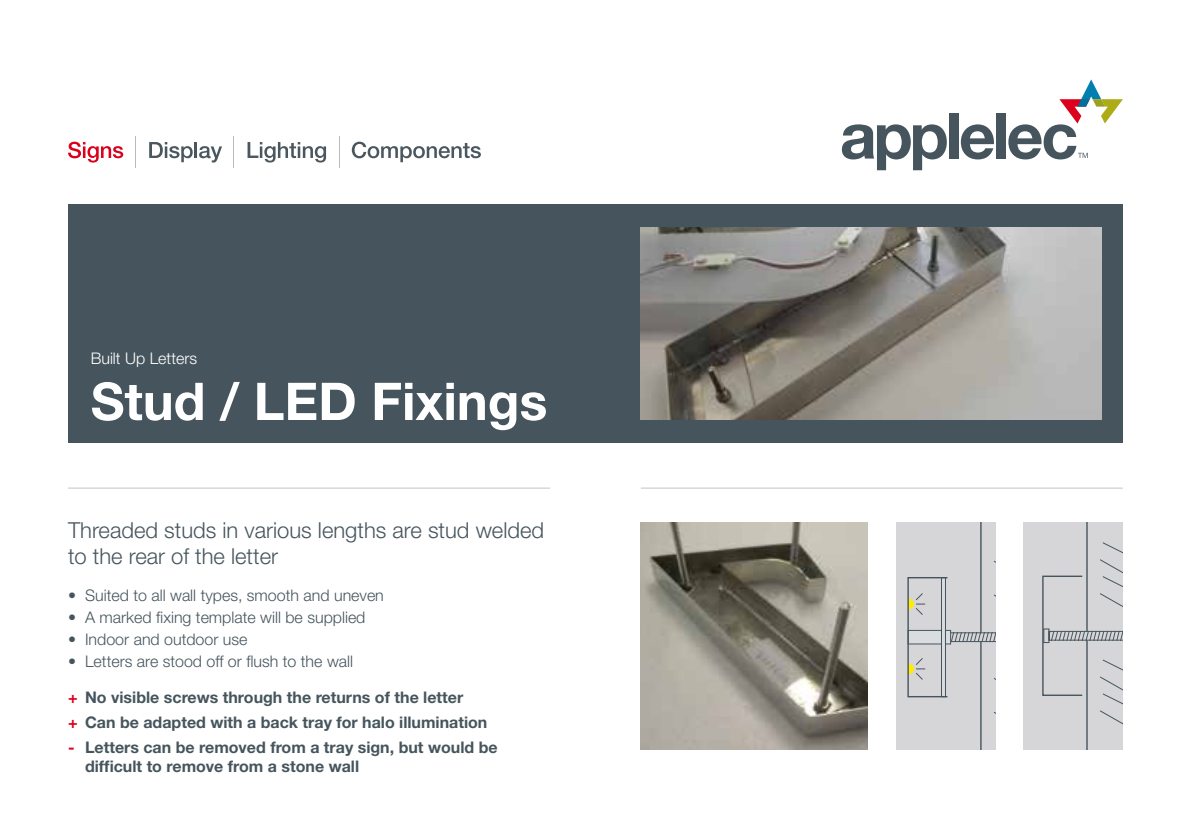
<style>
.page{position:relative;width:1191px;height:840px;background:#fff}
.page>*{position:absolute;margin:0;border:0;box-sizing:border-box;transform-origin:0 0}
.t1{font:700 52px "Helvetica Neue LT Std";color:#fff}
.t2{font:300 22px/26.4px "Helvetica Neue LT Std";color:#46555d}
.t3{font:700 16px/24.8px "Helvetica Neue LT Std";color:#46555d}
.t4{font:300 16px "Helvetica Neue LT Std";color:#46555d}
.t5{font:300 16px "Helvetica Neue LT Std";color:#fff}
.s1{color:#db001b}
</style>
<div class="page">
<svg style="left:842px;top:124px;width:104px;height:46px"></svg>
<div style="left:949px;top:113px;width:9px;height:45px;background:#46555d"></div>
<svg style="left:960px;top:124px;width:34px;height:35px"></svg>
<div style="left:997px;top:113px;width:9px;height:45px;background:#46555d"></div>
<svg style="left:1008px;top:79px;width:115px;height:80px"></svg>
<hr style="left:136px;top:136px;width:1px;height:32px;background:#b7bcbf">
<hr style="left:233px;top:136px;width:1px;height:32px;background:#b7bcbf">
<hr style="left:339px;top:136px;width:1px;height:32px;background:#b7bcbf">
<svg style="left:68px;top:142px;width:55px;height:20px"></svg>
<svg style="left:149px;top:142px;width:73px;height:20px"></svg>
<svg style="left:247px;top:142px;width:79px;height:20px"></svg>
<svg style="left:352px;top:142px;width:129px;height:20px"></svg>
<div style="left:68px;top:204px;width:1055px;height:238px;background:#46555d"></div>
<img style="left:641px;top:227px;width:460px;height:193px">
<hr style="left:68px;top:487px;width:482px;height:1px;background:#c3c3c5">
<hr style="left:641px;top:487px;width:482px;height:1px;background:#c3c3c5">
<img style="left:641px;top:522px;width:226px;height:226px">
<div style="left:1023px;top:522px;width:100px;height:226px;background:#d6d6d8"></div>
<svg style="left:1042px;top:522px;width:81px;height:226px"></svg>
<div style="left:896px;top:522px;width:99px;height:226px;background:#d6d6d8"></div>
<hr style="left:980px;top:522px;width:1px;height:110px;background:#46555d">
<hr style="left:980px;top:641px;width:1px;height:107px;background:#46555d">
<svg style="left:908px;top:543px;width:87px;height:194px"></svg>
<div style="left:941px;top:577px;width:4px;height:119px;border:1px solid #46555d"></div>
<div style="left:907px;top:576px;width:41px;height:121px;border:1px solid #46555d"></div>
<p class="t5" style="left:91px;top:348px;width:108px">Built Up Letters</p>
<h1 class="t1" style="left:91px;top:369px;width:458px">Stud / LED Fixings</h1>
<h2 class="t2" style="left:68px;top:516px;width:477px">Threaded studs in various lengths are stud welded to the rear of the letter</h2>
<p class="t4" style="left:68px;top:584px;width:317px">• Suited to all wall types, smooth and uneven</p>
<p class="t4" style="left:68px;top:606px;width:299px">• A marked fixing template will be supplied</p>
<p class="t4" style="left:68px;top:628px;width:181px">• Indoor and outdoor use</p>
<p class="t4" style="left:68px;top:650px;width:286px">• Letters are stood off or flush to the wall</p>
<p class="t3" style="left:68px;top:684px;width:421px"><span class="s1">+</span> No visible screws through the returns of the letter<br><span class="s1">+</span> Can be adapted with a back tray for halo illumination</p>
<p class="t3" style="left:85px;top:736px;width:414px;line-height:19.2px;text-indent:-17px"><span class="s1">-</span> Letters can be removed from a tray sign, but would be difficult to remove from a stone wall</p>
</div>
